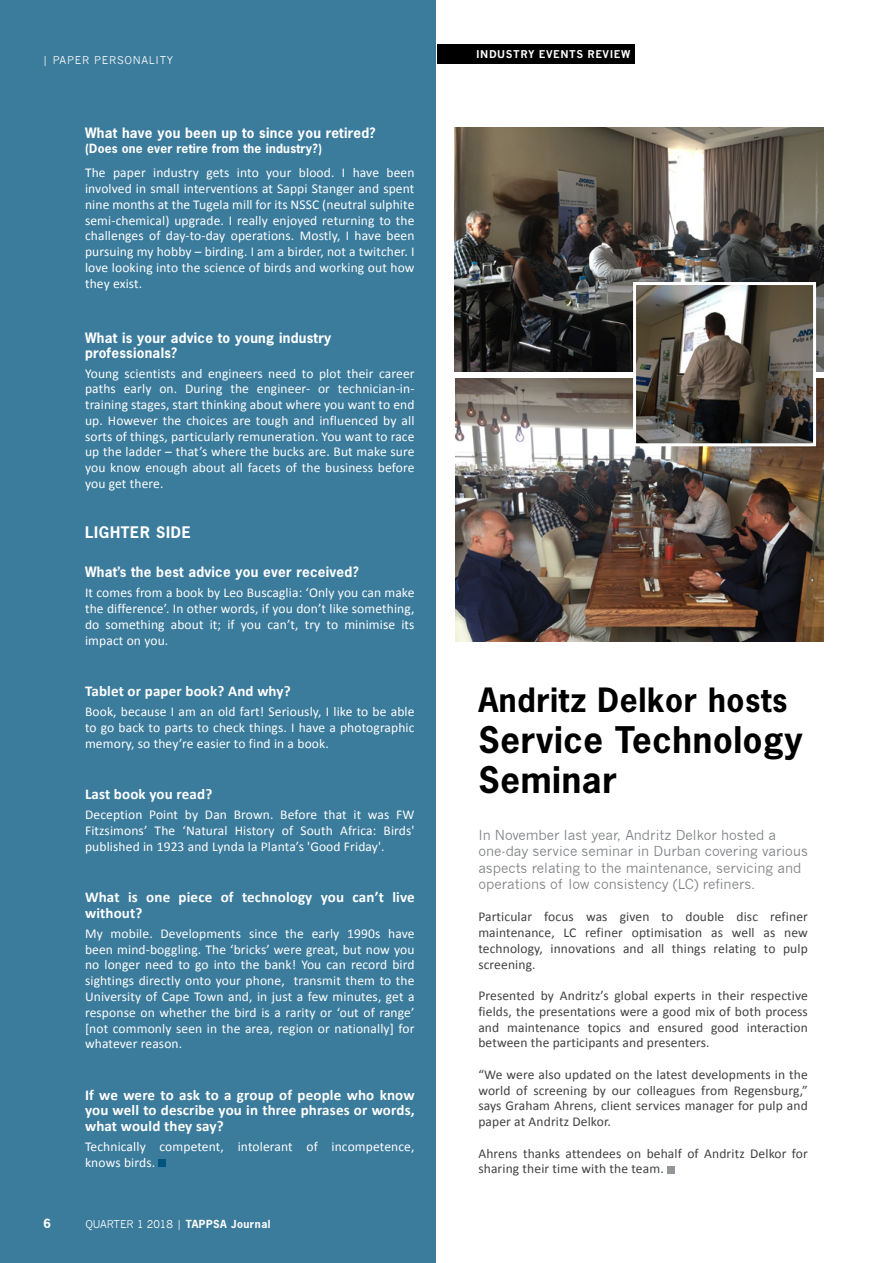
<style>
.page{position:relative;width:893px;height:1263px;background:#fff}
.page>*{position:absolute;margin:0;border:0;box-sizing:border-box;transform-origin:0 0}
.t1{font:700 34.5px/40.5px "News Gothic Std";letter-spacing:.02em;color:#000}
.t2{font:700 31.5px "News Gothic Std";letter-spacing:.02em;color:#000}
.t3{font:700 15px/15.8px "Calibri";letter-spacing:.01em;color:#fff}
.t4{font:700 15px "News Gothic Std";letter-spacing:.05em;color:#fff}
.t5{font:13.5px/15.8px "Calibri";letter-spacing:.01em;color:#fff;text-align:justify}
.t6{font:13.5px/15.8px "Calibri";letter-spacing:.01em;color:#414042;text-align:justify}
.t7{font:13.5px/16.5px "News Gothic";color:#808285}
.t8{font:700 13.5px/15px "News Gothic Std";letter-spacing:.02em;color:#fff}
.t9{font:700 12px "News Gothic Std";letter-spacing:.02em;color:#fff}
.t10{font:10.5px "News Gothic";color:#fff}
.t11{font:700 10.5px "News Gothic";letter-spacing:.05em;color:#fff}
.t12{font:10.5px "News Gothic";letter-spacing:.07em;color:#fff}
.s1{font-family:"News Gothic Std";font-weight:700}
</style>
<div class="page">
<div style="left:437px;top:44px;width:197px;height:19px;background:#000"></div>
<div style="left:0;top:0;width:436px;height:1263px;background:#3b7b9b"></div>
<div style="left:159px;top:1160px;width:7px;height:7px;background:#00547d"></div>
<div style="left:667px;top:1166px;width:7px;height:7px;background:#939598"></div>
<img style="left:454px;top:128px;width:370px;height:244px">
<img style="left:456px;top:378px;width:368px;height:263px">
<img style="left:637px;top:286px;width:175px;height:156px">
<div style="left:633px;top:282px;width:183px;height:164px;border:3px solid #fff"></div>
<p class="t12" style="left:43px;top:54px;width:132px">| PAPER PERSONALITY</p>
<p class="t8" style="left:85px;top:125px;width:292px">What have you been up to since you retired?</p>
<p class="t9" style="left:85px;top:141px;width:238px">(Does one ever retire from the industry?)</p>
<p class="t5" style="left:85px;top:164px;width:331px">The paper industry gets into your blood. I have been involved in small interventions at Sappi Stanger and spent nine months at the Tugela mill for its NSSC (neutral sulphite semi-chemical) upgrade. I really enjoyed returning to the challenges of day-to-day operations. Mostly, I have been pursuing my hobby – birding. I am a birder, not a twitcher. I love looking into the science of birds and working out how they exist.</p>
<p class="t8" style="left:85px;top:330px;width:248px">What is your advice to young industry professionals?</p>
<p class="t5" style="left:85px;top:365px;width:331px">Young scientists and engineers need to plot their career paths early on. During the engineer- or technician-in&shy;training stages, start thinking about where you want to end up. However the choices are tough and influenced by all sorts of things, particularly remuneration. You want to race up the ladder – that’s where the bucks are. But make sure you know enough about all facets of the business before you get there.</p>
<p class="t4" style="left:85px;top:522px;width:107px">LIGHTER SIDE</p>
<p class="t8" style="left:85px;top:564px;width:275px">What’s the best advice you ever received?</p>
<p class="t5" style="left:85px;top:584px;width:331px">It comes from a book by Leo Buscaglia: ‘Only you can make the difference’. In other words, if you don’t like something, do something about it; if you can’t, try to minimise its impact on you.</p>
<p class="t3" style="left:85px;top:683px;width:207px">Tablet or paper book? And why?</p>
<p class="t5" style="left:85px;top:703px;width:331px">Book, because I am an old fart! Seriously, I like to be able to go back to parts to check things. I have a photographic memory, so they’re easier to find in a book.</p>
<p class="t3" style="left:85px;top:786px;width:129px">Last book you read?</p>
<p class="t5" style="left:85px;top:806px;width:331px">Deception Point by Dan Brown. Before that it was FW Fitzsimons’ The ‘Natural History of South Africa: Birds' published in 1923 and Lynda la Planta’s 'Good Friday'.</p>
<p class="t3" style="left:85px;top:889px;width:331px">What is one piece of technology you can’t live without?</p>
<p class="t5" style="left:85px;top:925px;width:331px">My mobile. Developments since the early 1990s have been mind-boggling. The ‘bricks’ were great, but now you no longer need to go into the bank! You can record bird sightings directly onto your phone, transmit them to the University of Cape Town and, in just a few minutes, get a response on whether the bird is a rarity or ‘out of range’ [not commonly seen in the area, region or nationally] for whatever reason.</p>
<p class="t3" style="left:85px;top:1087px;width:331px;text-align:justify">If we were to ask to a group of people who know you well to describe you in three phrases or words, what would they say?</p>
<p class="t5" style="left:85px;top:1138px;width:331px">Technically competent, intolerant of incompetence, knows birds.</p>
<p class="t9" style="left:44px;top:1216px;width:9px">6</p>
<p class="t10" style="left:86px;top:1218px;width:187px">QUARTER 1 2018 | <span class="s1">TAPPSA Journal</span></p>
<p class="t11" style="left:476px;top:48px;width:156px">INDUSTRY EVENTS REVIEW</p>
<h2 class="t2" style="left:478px;top:679px;width:311px">Andritz Delkor hosts</h2>
<h1 class="t1" style="left:478px;top:719px;width:326px">Service Technology<br>Seminar</h1>
<p class="t7" style="left:478px;top:826px;width:331px">In November last year, Andritz Delkor hosted a one-day service seminar in Durban covering various aspects relating to the maintenance, servicing and operations of low consistency (LC) refiners.</p>
<p class="t6" style="left:478px;top:908px;width:331px">Particular focus was given to double disc refiner maintenance, LC refiner optimisation as well as new technology, innovations and all things relating to pulp screening.</p>
<p class="t6" style="left:478px;top:987px;width:331px">Presented by Andritz’s global experts in their respective fields, the presentations were a good mix of both process and maintenance topics and ensured good interaction between the participants and presenters.</p>
<p class="t6" style="left:478px;top:1066px;width:331px">“We were also updated on the latest developments in the world of screening by our colleagues from Regensburg,” says Graham Ahrens, client services manager for pulp and paper at Andritz Delkor.</p>
<p class="t6" style="left:478px;top:1145px;width:331px">Ahrens thanks attendees on behalf of Andritz Delkor for sharing their time with the team.</p>
</div>
